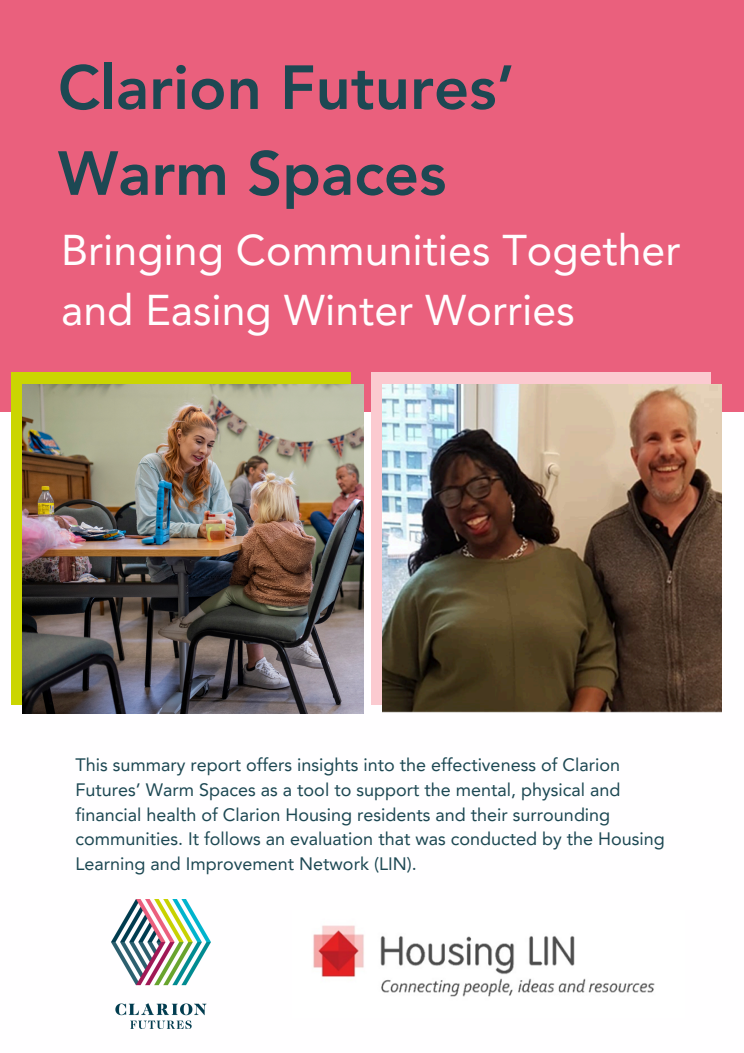
<style>
.page{position:relative;width:744px;height:1053px;background:#fff}
.page>*{position:absolute;margin:0;border:0;box-sizing:border-box;transform-origin:0 0}
.t1{font:800 61.52px/85.8px "Avenir LT Pro";color:#1d4853}
.t2{font:42.92px/60px "Avenir LT Pro";color:#fffeff}
.t3{font:18px/24.9px "Avenir LT Pro";color:#1d4853}
</style>
<div class="page">
<div style="left:0;top:0;width:744px;height:411px;background:#ea607d"></div>
<div style="left:11px;top:372px;width:339px;height:332px;background:#cbd501"></div>
<div style="left:371px;top:372px;width:339px;height:332px;background:#fbcad0"></div>
<img style="left:313px;top:925px;width:342px;height:72px">
<img style="left:112px;top:899px;width:99px;height:129px">
<img style="left:383px;top:384px;width:339px;height:329px">
<img style="left:23px;top:384px;width:341px;height:329px">
<h1 class="t1" style="left:58px;top:50px;width:458px">Clarion Futures’<br>Warm Spaces</h1>
<h2 class="t2" style="left:61px;top:224px;width:621px">Bringing Communities Together and Easing Winter Worries</h2>
<p class="t3" style="left:76px;top:753px;width:591px">This summary report offers insights into the effectiveness of Clarion Futures’ Warm Spaces as a tool to support the mental, physical and financial health of Clarion Housing residents and their surrounding communities. It follows an evaluation that was conducted by the Housing Learning and Improvement Network (LIN).</p>
</div>
